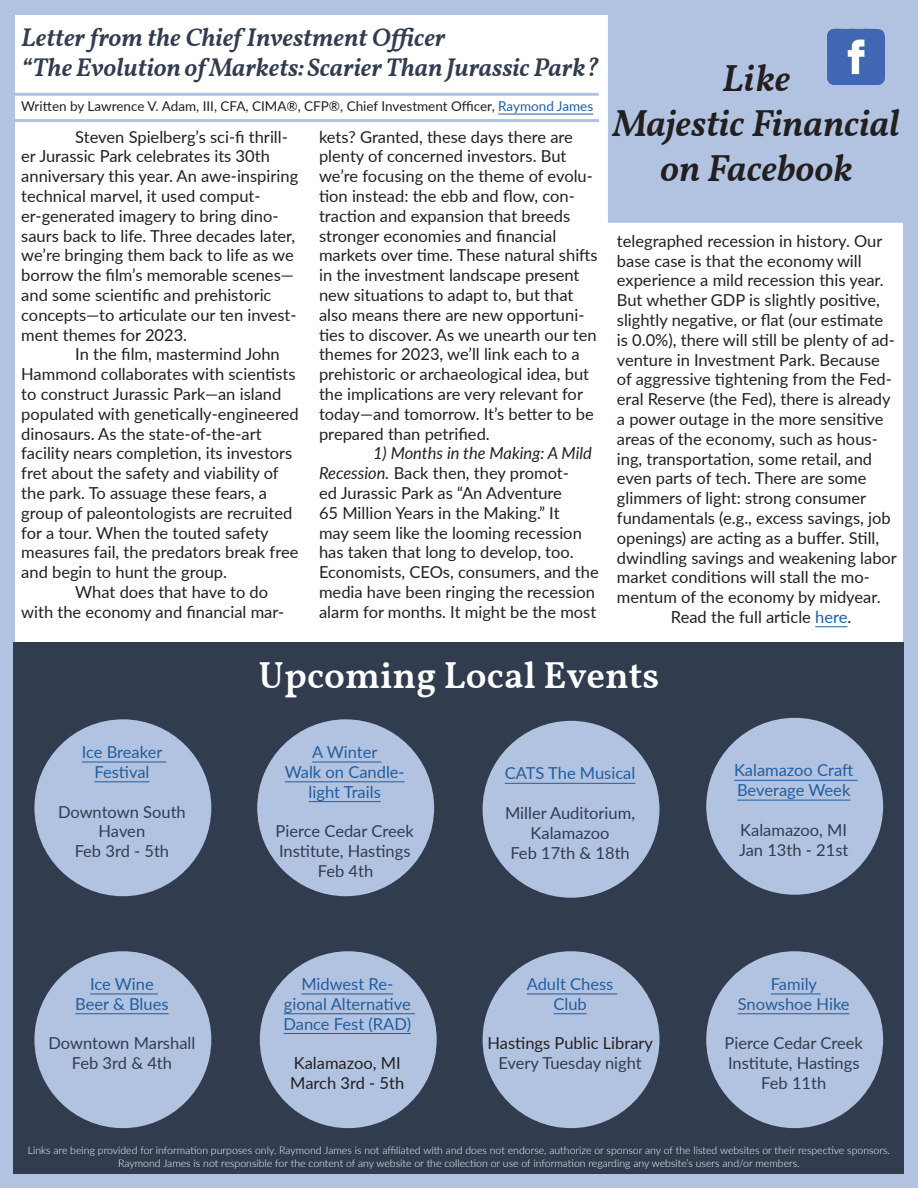
<style>
.page{position:relative;width:918px;height:1188px;background:#fff}
.page>*{position:absolute;margin:0;border:0;box-sizing:border-box;transform-origin:0 0}
.t1{font:italic 600 37.5px/45px "Vollkorn";color:#231f20;text-align:center}
.t2{font:600 37.5px "Vollkorn";color:#fff}
.t3{font:italic 600 25.5px "Vollkorn";color:#313c4f}
.t4{font:16.5px/19.8px "Lato";color:#231f20}
.Body_Text{font:16.5px/19.8px "Lato";color:#313c4f}
.t5{font:16.5px/19.8px "Lato";color:#215e9f;text-align:center}
.t6{font:13.5px "Lato";color:#231f20}
.Recipe_Text{font:300 10.5px/12.6px "Lato";color:#fff;text-align:center}
.s1{color:#215e9f}
.s2{font-style:italic}
</style>
<div class="page">
<div style="left:0;top:0;width:918px;height:1188px;border:15px solid #b2c3e1"></div>
<div style="left:13px;top:642px;width:891px;height:532px;background:#313c4f"></div>
<hr style="left:815px;top:626px;width:33px;height:1px;background:#215e9f">
<hr style="left:498px;top:114px;width:95px;height:1px;background:#215e9f">
<hr style="left:11px;top:93px;width:588px;height:3px;background:#b2c3e1">
<hr style="left:11px;top:119px;width:588px;height:3px;background:#b2c3e1">
<div style="left:609px;top:16px;width:294px;height:205px;background:#b2c3e1"></div>
<div style="left:608px;top:14px;width:297px;height:209px;border:3px solid #b2c3e1"></div>
<img style="left:827px;top:28px;width:58px;height:57px">
<div style="left:483px;top:951px;width:176px;height:177px;background:#b2c3e1;border-radius:50%"></div>
<hr style="left:527px;top:994px;width:90px;height:1px;background:#215e9f">
<hr style="left:553px;top:1013px;width:34px;height:1px;background:#215e9f">
<div style="left:706px;top:951px;width:177px;height:177px;background:#b2c3e1;border-radius:50%"></div>
<hr style="left:771px;top:994px;width:50px;height:1px;background:#215e9f">
<hr style="left:738px;top:1013px;width:112px;height:1px;background:#215e9f">
<div style="left:260px;top:951px;width:177px;height:177px;background:#b2c3e1;border-radius:50%"></div>
<hr style="left:301px;top:994px;width:92px;height:1px;background:#215e9f">
<hr style="left:284px;top:1013px;width:131px;height:1px;background:#215e9f">
<hr style="left:284px;top:1033px;width:127px;height:1px;background:#215e9f">
<div style="left:34px;top:951px;width:177px;height:177px;background:#b2c3e1;border-radius:50%"></div>
<hr style="left:90px;top:994px;width:68px;height:1px;background:#215e9f">
<hr style="left:75px;top:1013px;width:94px;height:1px;background:#215e9f">
<div style="left:34px;top:719px;width:177px;height:177px;background:#b2c3e1;border-radius:50%"></div>
<hr style="left:82px;top:762px;width:84px;height:1px;background:#215e9f">
<hr style="left:94px;top:781px;width:55px;height:1px;background:#215e9f">
<div style="left:257px;top:719px;width:177px;height:177px;background:#b2c3e1;border-radius:50%"></div>
<hr style="left:312px;top:762px;width:69px;height:1px;background:#215e9f">
<hr style="left:285px;top:781px;width:120px;height:1px;background:#215e9f">
<hr style="left:309px;top:801px;width:72px;height:1px;background:#215e9f">
<div style="left:483px;top:721px;width:176px;height:177px;background:#b2c3e1;border-radius:50%"></div>
<hr style="left:505px;top:783px;width:130px;height:1px;background:#215e9f">
<div style="left:706px;top:718px;width:177px;height:177px;background:#b2c3e1;border-radius:50%"></div>
<hr style="left:734px;top:780px;width:124px;height:1px;background:#215e9f">
<hr style="left:737px;top:800px;width:113px;height:1px;background:#215e9f">
<p class="t3" style="left:21px;top:18px;width:426px">Letter from the Chief Investment Officer</p>
<p class="t3" style="left:21px;top:48px;width:579px">“The Evolution of Markets: Scarier Than Jurassic Park?</p>
<p class="t6" style="left:21px;top:96px;width:573px">Written by Lawrence V. Adam, III, CFA, CIMA®, CFP®, Chief Investment Officer, <span class="s1">Raymond James</span></p>
<p class="t4" style="left:21px;top:126px;width:279px;text-indent:54px">Steven Spielberg’s sci-fi thrill&shy;er Jurassic Park celebrates its 30th anniversary this year. An awe-inspiring technical marvel, it used comput&shy;er-generated imagery to bring dino&shy;saurs back to life. Three decades later, we’re bringing them back to life as we borrow the film’s memorable scenes— and some scientific and prehistoric concepts—to articulate our ten invest&shy;ment themes for 2023.</p>
<p class="t4" style="left:21px;top:344px;width:279px;text-indent:54px">In the film, mastermind John Hammond collaborates with scientists to construct Jurassic Park—an island populated with genetically-engineered dinosaurs. As the state-of-the-art facility nears completion, its investors fret about the safety and viability of the park. To assuage these fears, a group of paleontologists are recruited for a tour. When the touted safety measures fail, the predators break free and begin to hunt the group.</p>
<p class="t4" style="left:21px;top:581px;width:265px;text-indent:54px">What does that have to do with the economy and financial mar-</p>
<p class="t4" style="left:319px;top:126px;width:280px">kets? Granted, these days there are plenty of concerned investors. But we’re focusing on the theme of evolu&shy;tion instead: the ebb and flow, con&shy;traction and expansion that breeds stronger economies and financial markets over time. These natural shifts in the investment landscape present new situations to adapt to, but that also means there are new opportuni&shy;ties to discover. As we unearth our ten themes for 2023, we’ll link each to a prehistoric or archaeological idea, but the implications are very relevant for today—and tomorrow. It’s better to be prepared than petrified.</p>
<p class="t4" style="left:319px;top:443px;width:281px;text-indent:54px"><span class="s2">1) Months in the Making: A Mild Recession.</span> Back then, they promot-<br>ed Jurassic Park as “An Adventure<br>65 Million Years in the Making.” It<br>may seem like the looming recession has taken that long to develop, too.<br>Economists, CEOs, consumers, and the media have been ringing the recession alarm for months. It might be the most</p>
<p class="t1" style="left:722px;top:54px;width:70px">Like</p>
<p class="t1" style="left:613px;top:99px;width:288px">Majestic Financial on Facebook</p>
<p class="t4" style="left:617px;top:230px;width:282px">telegraphed recession in history. Our base case is that the economy will experience a mild recession this year.<br>But whether GDP is slightly positive, slightly negative, or flat (our estimate is 0.0%), there will still be plenty of ad&shy;venture in Investment Park. Because of aggressive tightening from the Fed&shy;eral Reserve (the Fed), there is already a power outage in the more sensitive areas of the economy, such as hous&shy;ing, transportation, some retail, and even parts of tech. There are some glimmers of light: strong consumer fundamentals (e.g., excess savings, job openings) are acting as a buffer. Still, dwindling savings and weakening labor market conditions will stall the mo&shy;mentum of the economy by midyear.</p>
<p class="t4" style="left:671px;top:606px;width:182px">Read the full article <span class="s1">here</span>.</p>
<p class="t5" style="left:82px;top:742px;width:82px">Ice Breaker<br>Festival</p>
<p class="Body_Text" style="left:58px;top:801px;width:129px;text-align:center">Downtown South<br>Haven</p>
<p class="Body_Text" style="left:75px;top:841px;width:96px">Feb 3rd - 5th</p>
<p class="t5" style="left:75px;top:974px;width:95px">Ice Wine<br>Beer &amp; Blues</p>
<p class="Body_Text" style="left:49px;top:1033px;width:148px">Downtown Marshall</p>
<p class="Body_Text" style="left:72px;top:1053px;width:102px">Feb 3rd &amp; 4th</p>
<p class="t2" style="left:259px;top:647px;width:402px">Upcoming Local Events</p>
<p class="t5" style="left:285px;top:742px;width:122px">A Winter<br>Walk on Candle&shy;light Trails</p>
<p class="Body_Text" style="left:276px;top:821px;width:140px">Pierce Cedar Creek<br>Institute, Hastings</p>
<p class="Body_Text" style="left:318px;top:860px;width:57px">Feb 4th</p>
<p class="t5" style="left:284px;top:974px;width:129px">Midwest Re&shy;gional Alternative<br>Dance Fest (RAD)</p>
<p class="t4" style="left:294px;top:1053px;width:108px">Kalamazoo, MI</p>
<p class="t4" style="left:290px;top:1073px;width:115px">March 3rd - 5th</p>
<p class="t5" style="left:505px;top:763px;width:132px">CATS The Musical</p>
<p class="Body_Text" style="left:505px;top:802px;width:132px;text-align:center">Miller Auditorium,<br>Kalamazoo</p>
<p class="Body_Text" style="left:510px;top:842px;width:121px">Feb 17th &amp; 18th</p>
<p class="t5" style="left:527px;top:974px;width:88px">Adult Chess<br>Club</p>
<p class="t4" style="left:488px;top:1033px;width:167px">Hastings Public Library</p>
<p class="Body_Text" style="left:498px;top:1053px;width:145px">Every Tuesday night</p>
<p class="t5" style="left:734px;top:760px;width:121px;text-align:left">Kalamazoo Craft<br>Beverage Week</p>
<p class="Body_Text" style="left:740px;top:819px;width:108px">Kalamazoo, MI</p>
<p class="Body_Text" style="left:739px;top:839px;width:111px">Jan 13th - 21st</p>
<p class="t5" style="left:738px;top:974px;width:113px">Family<br>Snowshoe Hike</p>
<p class="Body_Text" style="left:725px;top:1033px;width:140px">Pierce Cedar Creek<br>Institute, Hastings</p>
<p class="Body_Text" style="left:761px;top:1073px;width:67px">Feb 11th</p>
<p class="Recipe_Text" style="left:28px;top:1144px;width:864px">Links are being provided for information purposes only. Raymond James is not affiliated with and does not endorse, authorize or sponsor any of the listed websites or their respective sponsors.<br>Raymond James is not responsible for the content of any website or the collection or use of information regarding any website’s users and/or members.</p>
</div>
